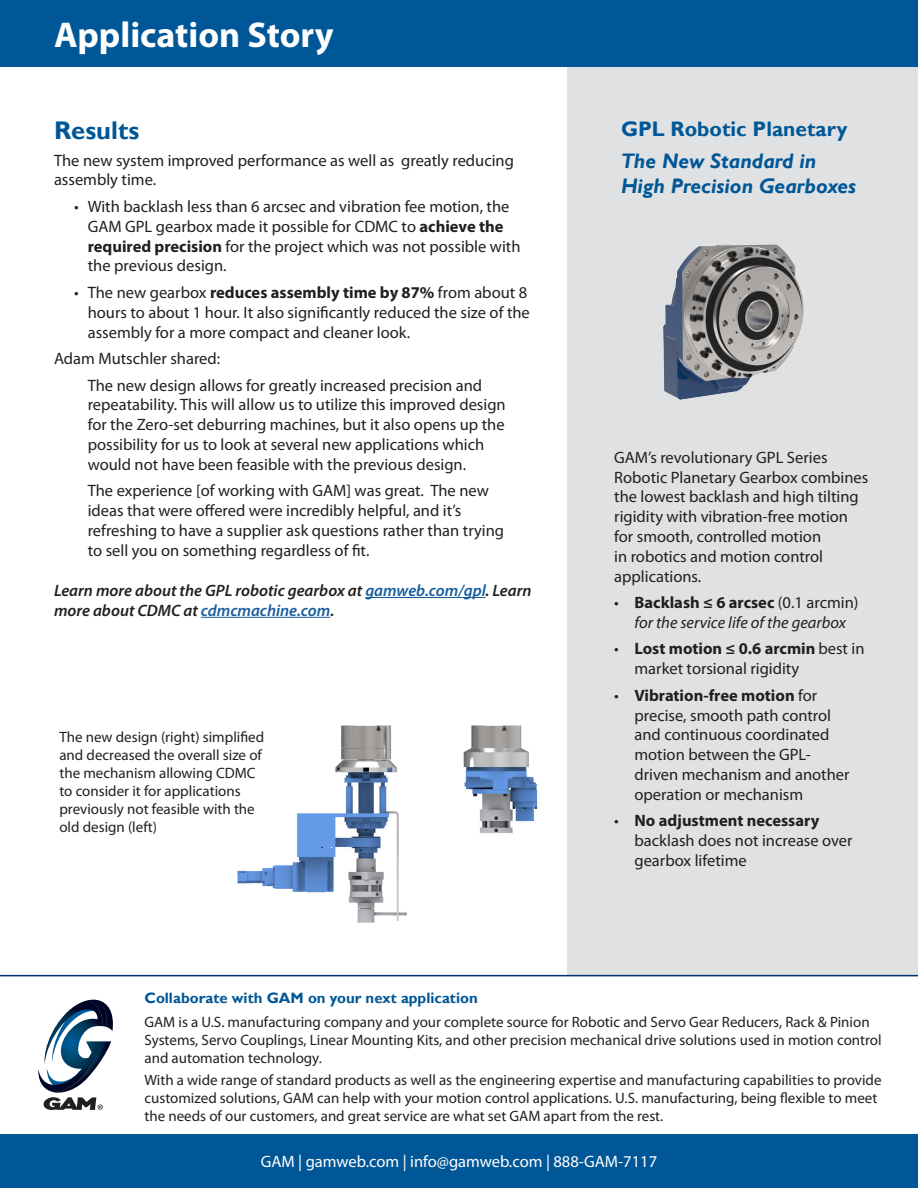
<style>
.page{position:relative;width:918px;height:1188px;background:#fff}
.page>*{position:absolute;margin:0;border:0;box-sizing:border-box;transform-origin:0 0}
.Page_Header{font:700 36px "Myriad Pro";color:#fff}
.Sub_Header{font:700 25.5px "Gill Sans";color:#005797}
.Image_Heading{font:italic 700 21px/25.2px "Gill Sans";color:#005797}
.Image_Heading-2{font:700 21px "Gill Sans";color:#005797}
.t1{font:16.5px/19.8px "Myriad Pro";color:#231f20}
.t2{font:italic 600 16.5px/19.8px "Myriad Pro";color:#231f20}
.t3{font:italic 16.5px/19.8px "Myriad Pro";color:#231f20;text-align:center}
.t4{font:16.5px "Myriad Pro";color:#fff}
.t5{font:15px/18px "Myriad Pro";color:#231f20}
.Sub_Header-2{font:700 15px "Gill Sans";color:#005797}
.s1{font-weight:700}
.s2{color:#175d9e}
.s3{font-style:normal}
.s4{font-weight:700;font-style:normal}
</style>
<div class="page">
<div style="left:0;top:0;width:918px;height:68px;background:#005797"></div>
<div style="left:0;top:1134px;width:918px;height:54px;background:#005797"></div>
<hr style="left:365px;top:597px;width:121px;height:1px;background:#175d9e">
<hr style="left:201px;top:617px;width:129px;height:1px;background:#175d9e">
<img style="left:237px;top:725px;width:301px;height:198px">
<div style="left:567px;top:68px;width:351px;height:908px;background:#e0e1e3"></div>
<img style="left:663px;top:244px;width:140px;height:155px">
<hr style="left:0;top:975px;width:918px;height:1px;background:#00306d">
<svg style="left:38px;top:1000px;width:75px;height:110px"></svg>
<p class="Page_Header" style="left:54px;top:12px;width:281px">Application Story</p>
<p class="Sub_Header" style="left:54px;top:115px;width:87px">Results</p>
<p class="t1" style="left:54px;top:150px;width:461px">The new system improved performance as well as greatly reducing assembly time.</p>
<p class="t1" style="left:88px;top:196px;width:434px;text-indent:-14px">• With backlash less than 6 arcsec and vibration fee motion, the GAM GPL gearbox made it possible for CDMC to <span class="s1">achieve the required precision</span> for the project which was not possible with the previous design.</p>
<p class="t1" style="left:88px;top:282px;width:444px;text-indent:-14px">• The new gearbox <span class="s1">reduces assembly time by 87%</span> from about 8 hours to about 1 hour. It also significantly reduced the size of the assembly for a more compact and cleaner look.</p>
<p class="t1" style="left:54px;top:348px;width:168px">Adam Mutschler shared:</p>
<p class="t1" style="left:88px;top:375px;width:419px">The new design allows for greatly increased precision and repeatability. This will allow us to utilize this improved design for the Zero-set deburring machines, but it also opens up the possibility for us to look at several new applications which would not have been feasible with the previous design.</p>
<p class="t1" style="left:88px;top:481px;width:418px">The experience [of working with GAM] was great. The new ideas that were offered were incredibly helpful, and it’s refreshing to have a supplier ask questions rather than trying to sell you on something regardless of fit.</p>
<p class="t2" style="left:54px;top:580px;width:479px">Learn more about the GPL robotic gearbox at <span class="s2">gamweb.com/gpl</span>. Learn more about CDMC at <span class="s2">cdmcmachine.com</span>.</p>
<p class="t5" style="left:59px;top:727px;width:206px">The new design (right) simplified and decreased the overall size of the mechanism allowing CDMC to consider it for applications previously not feasible with the old design (left)</p>
<p class="Image_Heading-2" style="left:621px;top:116px;width:228px">GPL Robotic Planetary</p>
<p class="Image_Heading" style="left:621px;top:149px;width:236px">The New Standard in<br>High Precision Gearboxes</p>
<p class="t1" style="left:614px;top:447px;width:256px">GAM’s revolutionary GPL Series<br>Robotic Planetary Gearbox combines the lowest backlash and high tilting rigidity with vibration-free motion for smooth, controlled motion<br>in robotics and motion control applications.</p>
<p class="t3" style="left:614px;top:592px;width:246px"><span class="s3">•</span> <span class="s4">Backlash ≤ 6 arcsec</span> <span class="s3">(0.1 arcmin) </span>for the service life of the gearbox</p>
<p class="t1" style="left:634px;top:639px;width:232px;text-indent:-20px">• <span class="s1">Lost motion ≤ 0.6 arcmin</span> best in market torsional rigidity</p>
<p class="t1" style="left:634px;top:685px;width:217px;text-indent:-20px">• <span class="s1">Vibration-free motion</span> for precise, smooth path control and continuous coordinated motion between the GPL&shy;driven mechanism and another operation or mechanism</p>
<p class="t1" style="left:634px;top:811px;width:220px;text-indent:-20px">• <span class="s1">No adjustment necessary </span>backlash does not increase over gearbox lifetime</p>
<p class="Sub_Header-2" style="left:144px;top:988px;width:335px">Collaborate with GAM on your next application</p>
<p class="t5" style="left:144px;top:1013px;width:739px">GAM is a U.S. manufacturing company and your complete source for Robotic and Servo Gear Reducers, Rack &amp; Pinion<br>Systems, Servo Couplings, Linear Mounting Kits, and other precision mechanical drive solutions used in motion control and automation technology.</p>
<p class="t5" style="left:144px;top:1070px;width:739px">With a wide range of standard products as well as the engineering expertise and manufacturing capabilities to provide customized solutions, GAM can help with your motion control applications. U.S. manufacturing, being flexible to meet the needs of our customers, and great service are what set GAM apart from the rest.</p>
<p class="t4" style="left:261px;top:1151px;width:398px">GAM | gamweb.com | info@gamweb.com | 888-GAM-7117</p>
</div>
